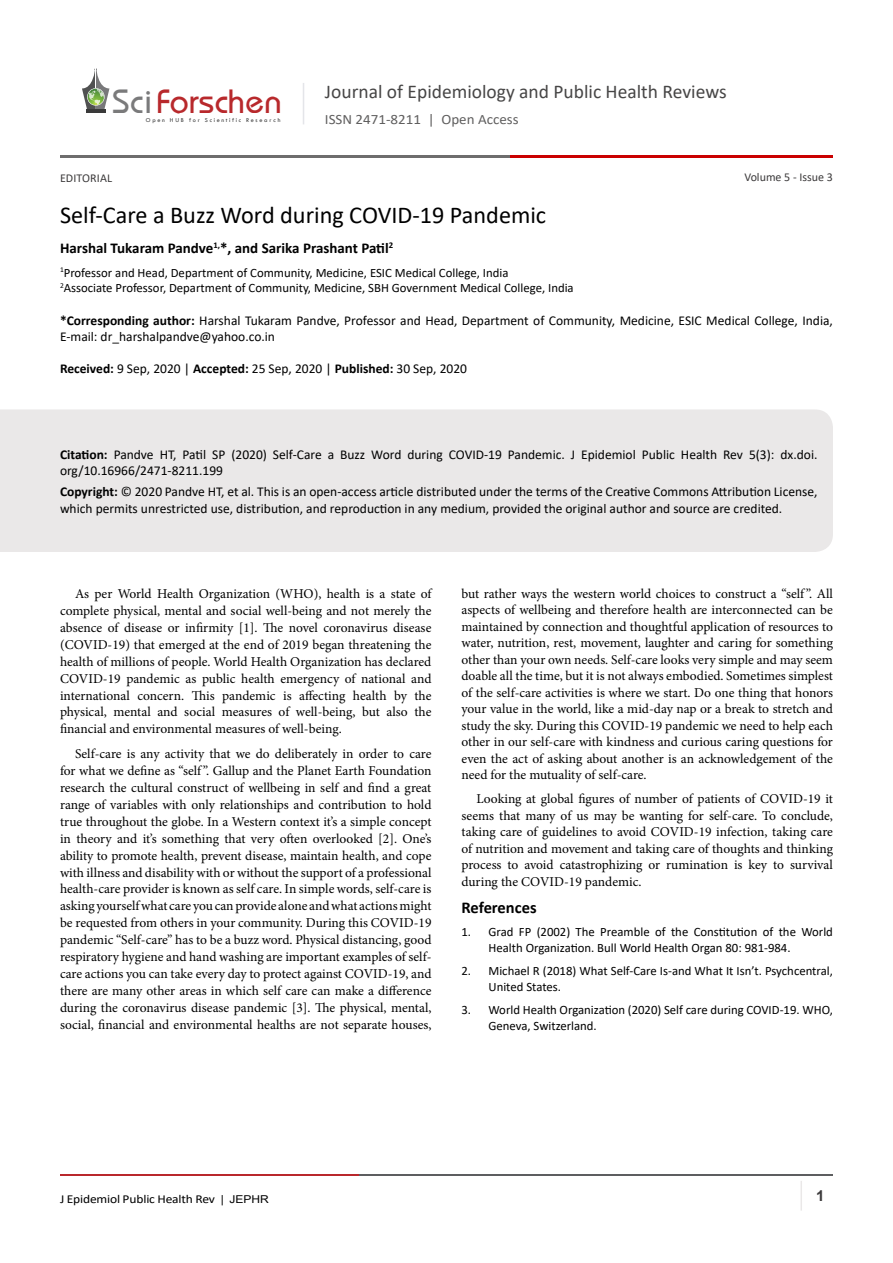
<style>
.page{position:relative;width:893px;height:1263px;background:#fff}
.page>*{position:absolute;margin:0;border:0;box-sizing:border-box;transform-origin:0 0}
.t1{font:35.1px "Opal";color:#b8292c}
.t2{font:24.15px "Calibri";color:#000}
.t3{font:19.5px "Calibri";color:#474646}
.t4{font:700 16.5px "Calibri";color:#000}
.t5{font:700 15px "Calibri";color:#000}
.t6{font:700 15px "Arial";color:#3c3a3b}
.t7{font:14.25px "Calibri";color:#605f5f;scale:1.05 1}
.t8{font:13.5px/17px "Minion Pro";color:#000;text-align:justify}
.t9{font:13.5px/16.5px "Calibri";color:#000}
.t10{font:12.75px/15.8px "Calibri";color:#000}
.t11{font:12.15px "Calibri";letter-spacing:-.01em;color:#000;scale:1.11 1}
.t12{font:12px "Calibri";color:#3c3a3b}
.t13{font:6.15px "Tw Cen";letter-spacing:.28em;color:#3a3a3a}
.s1{color:#7a7a7b}
.s2{font-weight:700}
.s3{font-family:"Arial";font-size:10.8px}
</style>
<div class="page">
<hr style="left:86px;top:109px;width:19px;height:4px;background:#3a3a3a">
<svg style="left:82px;top:68px;width:27px;height:41px"></svg>
<hr style="left:303px;top:83px;width:1px;height:41px;background:#e4e5e9">
<hr style="left:800px;top:1181px;width:2px;height:29px;background:#eae8e8">
<hr style="left:60px;top:1174px;width:300px;height:2px;background:#b9282c">
<hr style="left:359px;top:1174px;width:474px;height:2px;background:#5d5e60">
<hr style="left:60px;top:155px;width:535px;height:2px;background:#6e6d6d">
<hr style="left:511px;top:155px;width:322px;height:2px;background:#ca0000">
<div style="left:0;top:409px;width:833px;height:143px;background:#eae8e8"></div>
<p class="t1" style="left:113px;top:80px;width:171px"><span class="s1">Sci</span>Forschen</p>
<p class="t13" style="left:146px;top:116px;width:136px">Open HUB for Scientific Research</p>
<h3 class="t3" style="left:325px;top:78px;width:403px">Journal of Epidemiology and Public Health Reviews</h3>
<p class="t7" style="left:325px;top:110px;width:186px">ISSN 2471-8211 | Open Access</p>
<p class="t12" style="left:60px;top:170px;width:54px">EDITORIAL</p>
<p class="t2" style="left:60px;top:199px;width:488px">Self-Care a Buzz Word during COVID-19 Pandemic</p>
<p class="t5" style="left:60px;top:238px;width:335px">Harshal Tukaram Pandve<sup>1,</sup>*, and Sarika Prashant Patil<sup>2</sup></p>
<p class="t10" style="left:60px;top:264px;width:450px"><sup>1</sup>Professor and Head, Department of Community, Medicine, ESIC Medical College, India</p>
<p class="t10" style="left:60px;top:280px;width:515px"><sup>2</sup>Associate Professor, Department of Community, Medicine, SBH Government Medical College, India</p>
<p class="t12" style="left:744px;top:169px;width:90px">Volume 5 - Issue 3</p>
<p class="t9" style="left:60px;top:312px;width:774px"><span class="s2">*Corresponding author:</span> Harshal Tukaram Pandve, Professor and Head, Department of Community, Medicine, ESIC Medical College, India,<br>E-mail: dr_harshalpandve@yahoo.co.in</p>
<p class="t9" style="left:60px;top:360px;width:409px"><span class="s2">Received:</span> 9 Sep, 2020 | <span class="s2">Accepted:</span> 25 Sep, 2020 | <span class="s2">Published:</span> 30 Sep, 2020</p>
<p class="t9" style="left:60px;top:446px;width:759px"><span class="s2">Citation:</span> Pandve HT, Patil SP (2020) Self-Care a Buzz Word during COVID-19 Pandemic. J Epidemiol Public Health Rev 5(3): dx.doi. org/10.16966/2471-8211.199</p>
<p class="t9" style="left:60px;top:483px;width:759px"><span class="s2">Copyright:</span> © 2020 Pandve HT, et al. This is an open-access article distributed under the terms of the Creative Commons Attribution License, which permits unrestricted use, distribution, and reproduction in any medium, provided the original author and source are credited.</p>
<p class="t8" style="left:60px;top:585px;width:373px;text-indent:15px">As per World Health Organization (WHO), health is a state of complete physical, mental and social well-being and not merely the absence of disease or infirmity [1]. The novel coronavirus disease (COVID-19) that emerged at the end of 2019 began threatening the health of millions of people. World Health Organization has declared COVID-19 pandemic as public health emergency of national and international concern. This pandemic is affecting health by the physical, mental and social measures of well-being, but also the financial and environmental measures of well-being.</p>
<p class="t8" style="left:60px;top:745px;width:373px;text-indent:15px">Self-care is any activity that we do deliberately in order to care for what we define as “self ”. Gallup and the Planet Earth Foundation research the cultural construct of wellbeing in self and find a great range of variables with only relationships and contribution to hold true throughout the globe. In a Western context it’s a simple concept in theory and it’s something that very often overlooked [2]. One’s ability to promote health, prevent disease, maintain health, and cope with illness and disability with or without the support of a professional health-care provider is known as self care. In simple words, self-care is asking yourself what care you can provide alone and what actions might be requested from others in your community. During this COVID-19 pandemic “Self-care” has to be a buzz word. Physical distancing, good respiratory hygiene and hand washing are important examples of self&shy;care actions you can take every day to protect against COVID-19, and there are many other areas in which self care can make a difference during the coronavirus disease pandemic [3]. The physical, mental, social, financial and environmental healths are not separate houses,</p>
<p class="t8" style="left:461px;top:585px;width:373px;line-height:16.5px">but rather ways the western world choices to construct a “self ”. All aspects of wellbeing and therefore health are interconnected can be maintained by connection and thoughtful application of resources to water, nutrition, rest, movement, laughter and caring for something other than your own needs. Self-care looks very simple and may seem doable all the time, but it is not always embodied. Sometimes simplest of the self-care activities is where we start. Do one thing that honors your value in the world, like a mid-day nap or a break to stretch and study the sky. During this COVID-19 pandemic we need to help each other in our self-care with kindness and curious caring questions for even the act of asking about another is an acknowledgement of the need for the mutuality of self-care.</p>
<p class="t8" style="left:461px;top:791px;width:373px;line-height:16.5px;text-indent:15px">Looking at global figures of number of patients of COVID-19 it seems that many of us may be wanting for self-care. To conclude, taking care of guidelines to avoid COVID-19 infection, taking care of nutrition and movement and taking care of thoughts and thinking process to avoid catastrophizing or rumination is key to survival during the COVID-19 pandemic.</p>
<p class="t4" style="left:461px;top:896px;width:77px">References</p>
<p class="t10" style="left:488px;top:924px;width:346px;text-indent:-27px">1. Grad FP (2002) The Preamble of the Constitution of the World<br>Health Organization. Bull World Health Organ 80: 981-984.</p>
<p class="t10" style="left:488px;top:963px;width:346px;text-indent:-27px">2. Michael R (2018) What Self-Care Is-and What It Isn’t. Psychcentral,<br>United States.</p>
<p class="t10" style="left:488px;top:1002px;width:346px;text-indent:-27px">3. World Health Organization (2020) Self care during COVID-19. WHO,<br>Geneva, Switzerland.</p>
<p class="t11" style="left:60px;top:1190px;width:190px">J Epidemiol Public Health Rev <span class="s3">| JEPHR</span></p>
<p class="t6" style="left:816px;top:1185px;width:10px">1</p>
</div>
